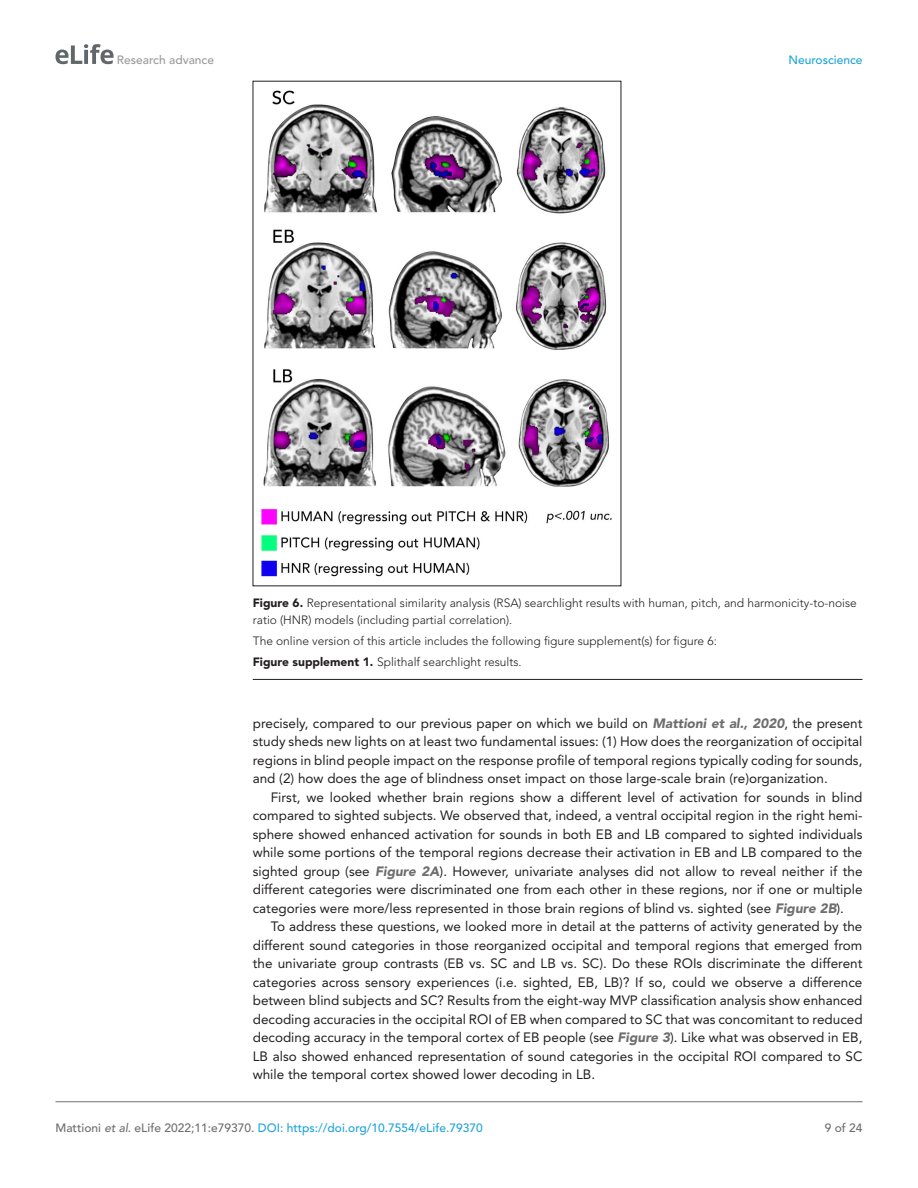
<style>
.page{position:relative;width:918px;height:1188px;background:#fff}
.page>*{position:absolute;margin:0;border:0;box-sizing:border-box;transform-origin:0 0}
.t1{font:13.5px/18.5px "Avenir LT Std";color:#231f20;text-align:justify}
.t2{font:300 12px/16.5px "Avenir LT Std";color:#231f20}
.t3{font:500 12px "Avenir LT Std";color:#1ea4d7}
.t4{font:500 12px "Avenir LT Std";color:#9a9a9a}
.t5{font:500 12px "Avenir LT Std";color:#6e6e70}
.s1{font-weight:900}
.s2{font-weight:900;font-style:italic;color:#6e6e70}
.s3{color:#6e6e70}
.s4{font-style:italic;color:#6e6e70}
</style>
<div class="page">
<svg style="left:55px;top:44px;width:59px;height:20px"></svg>
<hr style="left:56px;top:1101px;width:806px;height:1px;background:#6e6e70">
<hr style="left:253px;top:679px;width:610px;height:1px;background:#231f20">
<img style="left:262px;top:90px;width:350px;height:487px">
<p class="t4" style="left:117px;top:53px;width:99px">Research advance</p>
<p class="t3" style="left:788px;top:53px;width:76px">Neuroscience</p>
<p class="t2" style="left:253px;top:595px;width:606px"><span class="s1">Figure 6.</span> Representational similarity analysis (RSA) searchlight results with human, pitch, and harmonicity-to-noise ratio (HNR) models (including partial correlation).</p>
<p class="t2" style="left:253px;top:630px;width:466px;line-height:21px">The online version of this article includes the following figure supplement(s) for figure 6:<br><span class="s1">Figure supplement 1.</span> Splithalf searchlight results.</p>
<p class="t1" style="left:253px;top:714px;width:611px">precisely, compared to our previous paper on which we build on <span class="s2">Mattioni et al., 2020</span>, the present study sheds new lights on at least two fundamental issues: (1) How does the reorganization of occipital regions in blind people impact on the response profile of temporal regions typically coding for sounds, and (2) how does the age of blindness onset impact on those large-scale brain (re)organization.</p>
<p class="t1" style="left:253px;top:788px;width:611px;text-indent:18px">First, we looked whether brain regions show a different level of activation for sounds in blind compared to sighted subjects. We observed that, indeed, a ventral occipital region in the right hemi&shy;sphere showed enhanced activation for sounds in both EB and LB compared to sighted individuals while some portions of the temporal regions decrease their activation in EB and LB compared to the sighted group (see <span class="s2">Figure 2A</span>). However, univariate analyses did not allow to reveal neither if the different categories were discriminated one from each other in these regions, nor if one or multiple categories were more/less represented in those brain regions of blind vs. sighted (see <span class="s2">Figure 2B</span>).</p>
<p class="t1" style="left:253px;top:917px;width:611px;text-indent:18px">To address these questions, we looked more in detail at the patterns of activity generated by the different sound categories in those reorganized occipital and temporal regions that emerged from the univariate group contrasts (EB vs. SC and LB vs. SC). Do these ROIs discriminate the different categories across sensory experiences (i.e. sighted, EB, LB)? If so, could we observe a difference between blind subjects and SC? Results from the eight-way MVP classification analysis show enhanced decoding accuracies in the occipital ROI of EB when compared to SC that was concomitant to reduced decoding accuracy in the temporal cortex of EB people (see <span class="s2">Figure 3</span>). Like what was observed in EB, LB also showed enhanced representation of sound categories in the occipital ROI compared to SC while the temporal cortex showed lower decoding in LB.</p>
<p class="t3" style="left:56px;top:1121px;width:429px"><span class="s3">Mattioni</span> <span class="s4">et al</span><span class="s3">. eLife 2022;11:e79370.</span> DOI: https://doi.org/10.7554/eLife.79370</p>
<p class="t5" style="left:825px;top:1121px;width:39px">9 of 24</p>
</div>
